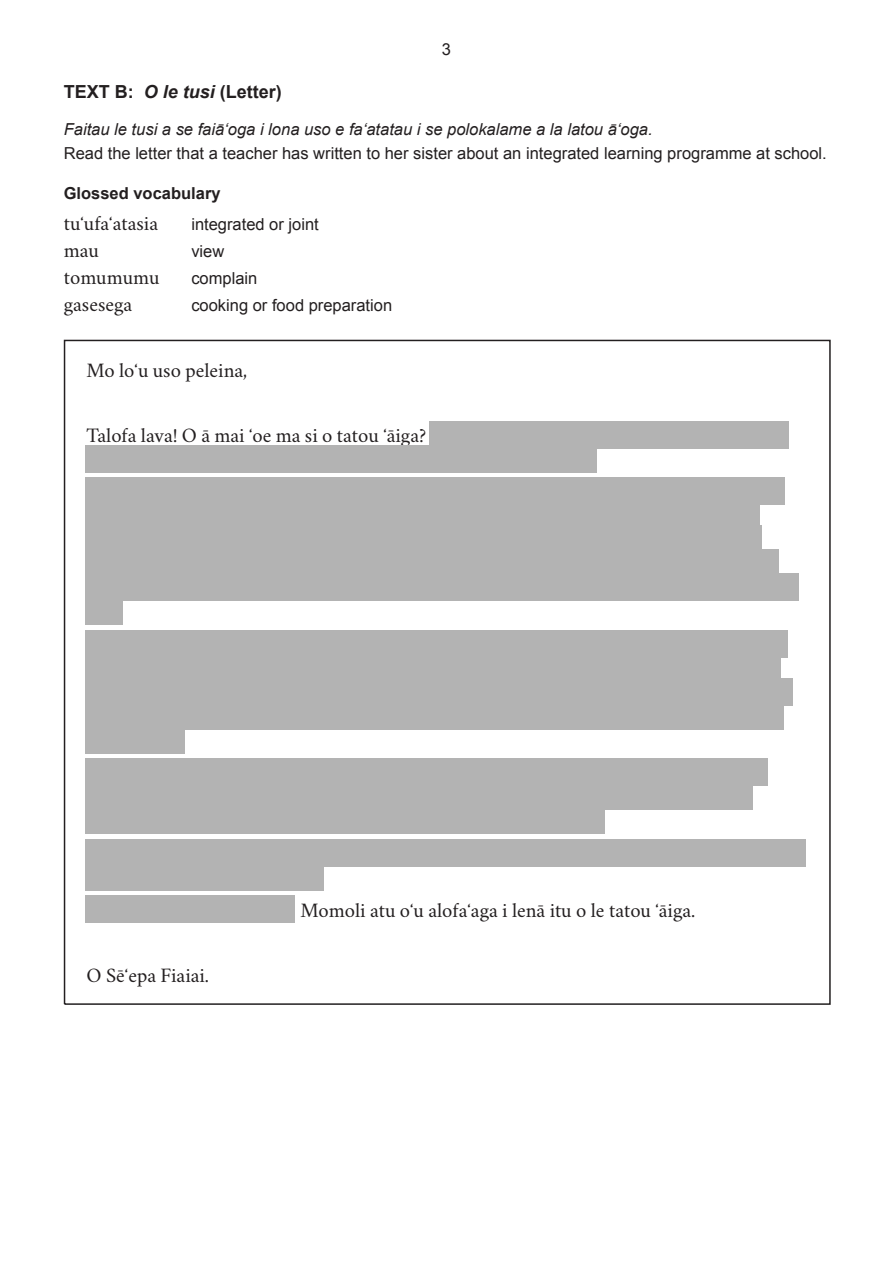
<style>
.page{position:relative;width:893px;height:1263px;background:#fff}
.page>*{position:absolute;margin:0;border:0;box-sizing:border-box;transform-origin:0 0}
.Resource_body{font:20.7px "Whero";color:#231f20}
.Language_-_glossed_v{font:20.7px "Whero";color:#231f20}
.Question{font:700 18px "Arial";color:#231f20}
.Body{font:16.5px "Arial";color:#231f20}
.Bilingual_question_t{font:italic 16.5px "Arial";color:#231f20}
.Language_-_glossed_v-2{font:16.5px "Arial";color:#231f20}
.Body-2{font:700 16.5px "Arial";color:#231f20}
.s1{font-style:italic}
</style>
<div class="page">
<div style="left:429px;top:421px;width:359px;height:28px;background:#b3b3b3"></div>
<div style="left:85px;top:445px;width:511px;height:28px;background:#b3b3b3"></div>
<div style="left:85px;top:477px;width:700px;height:28px;background:#b3b3b3"></div>
<div style="left:85px;top:501px;width:675px;height:28px;background:#b3b3b3"></div>
<div style="left:85px;top:525px;width:677px;height:28px;background:#b3b3b3"></div>
<div style="left:85px;top:549px;width:693px;height:28px;background:#b3b3b3"></div>
<div style="left:85px;top:573px;width:714px;height:28px;background:#b3b3b3"></div>
<div style="left:85px;top:597px;width:38px;height:28px;background:#b3b3b3"></div>
<div style="left:85px;top:630px;width:703px;height:28px;background:#b3b3b3"></div>
<div style="left:85px;top:654px;width:695px;height:28px;background:#b3b3b3"></div>
<div style="left:85px;top:678px;width:708px;height:28px;background:#b3b3b3"></div>
<div style="left:85px;top:702px;width:698px;height:28px;background:#b3b3b3"></div>
<div style="left:85px;top:726px;width:99px;height:28px;background:#b3b3b3"></div>
<div style="left:85px;top:758px;width:682px;height:28px;background:#b3b3b3"></div>
<div style="left:85px;top:782px;width:668px;height:28px;background:#b3b3b3"></div>
<div style="left:85px;top:806px;width:520px;height:28px;background:#b3b3b3"></div>
<div style="left:85px;top:839px;width:721px;height:28px;background:#b3b3b3"></div>
<div style="left:85px;top:863px;width:238px;height:28px;background:#b3b3b3"></div>
<div style="left:85px;top:895px;width:210px;height:28px;background:#b3b3b3"></div>
<p class="Body" style="left:442px;top:38px;width:11px">3</p>
<p class="Question" style="left:64px;top:80px;width:219px">TEXT B: <span class="s1">O le tusi</span> (Letter)</p>
<p class="Bilingual_question_t" style="left:64px;top:118px;width:590px">Faitau le tusi a se faiāʻoga i lona uso e faʻatatau i se polokalame a la latou āʻoga.</p>
<p class="Body" style="left:64px;top:142px;width:765px">Read the letter that a teacher has written to her sister about an integrated learning programme at school.</p>
<p class="Body-2" style="left:64px;top:182px;width:158px">Glossed vocabulary</p>
<p class="Language_-_glossed_v" style="left:64px;top:207px;width:96px">tuʻufaʻatasia</p>
<p class="Language_-_glossed_v-2" style="left:191px;top:213px;width:129px">integrated or joint</p>
<p class="Language_-_glossed_v" style="left:64px;top:234px;width:37px">mau</p>
<p class="Language_-_glossed_v-2" style="left:191px;top:240px;width:34px">view</p>
<p class="Language_-_glossed_v" style="left:64px;top:261px;width:97px">tomumumu</p>
<p class="Language_-_glossed_v-2" style="left:191px;top:267px;width:68px">complain</p>
<p class="Language_-_glossed_v" style="left:64px;top:288px;width:70px">gasesega</p>
<p class="Language_-_glossed_v-2" style="left:191px;top:294px;width:202px">cooking or food preparation</p>
<p class="Resource_body" style="left:87px;top:354px;width:162px">Mo loʻu uso peleina,</p>
<p class="Resource_body" style="left:87px;top:419px;width:341px">Talofa lava! O ā mai ʻoe ma si o tatou ʻāiga?</p>
<p class="Resource_body" style="left:87px;top:959px;width:124px">O Sēʻepa Fiaiai.</p>
<p class="Resource_body" style="left:301px;top:894px;width:396px">Momoli atu oʻu alofaʻaga i lenā itu o le tatou ʻāiga.</p>
</div>
